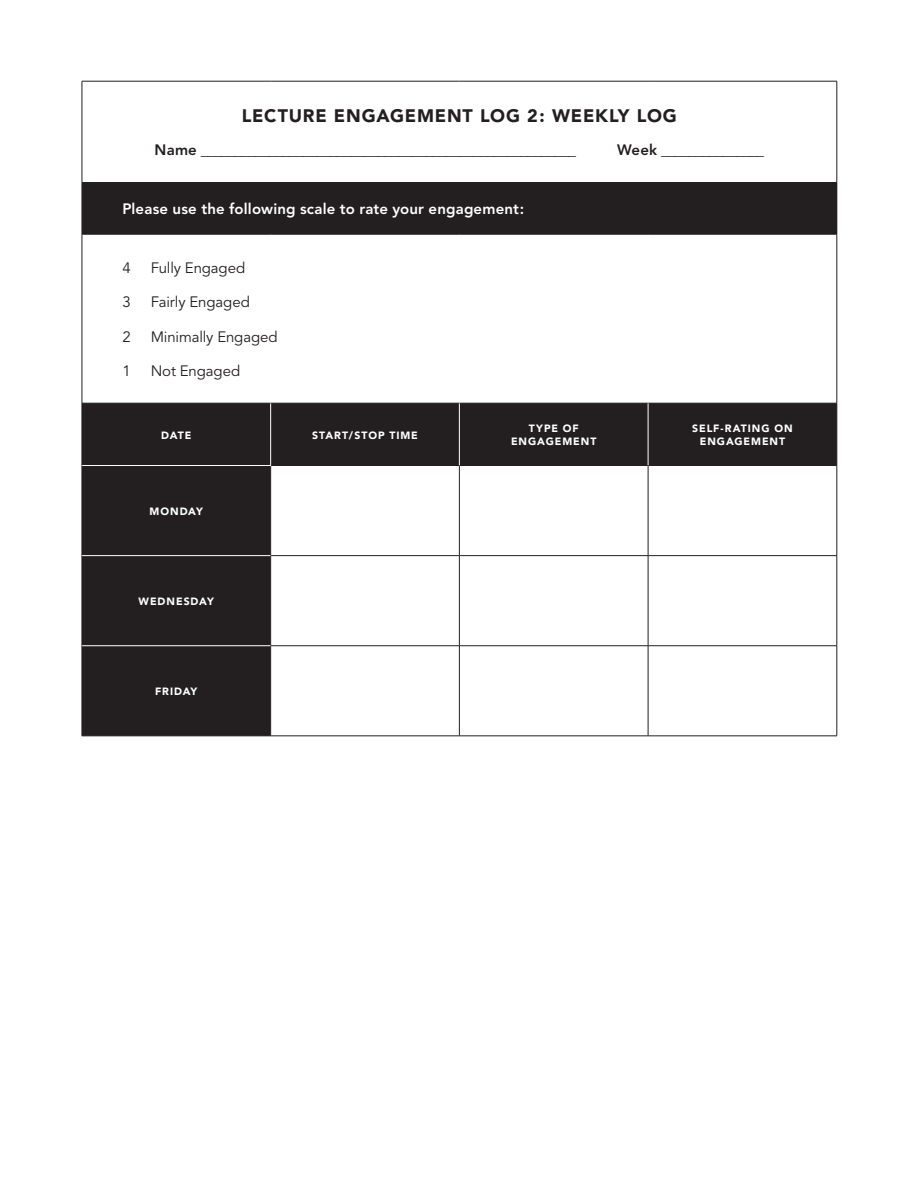
<style>
.page{position:relative;width:918px;height:1188px;background:#fff}
.page>*{position:absolute;margin:0;border:0;box-sizing:border-box;transform-origin:0 0}
.t1{font:900 18px "Avenir";letter-spacing:.045em;color:#231f20}
.t2{font:15px "Avenir";letter-spacing:-.01em;color:#231f20}
.t3{font:800 15px "Avenir";letter-spacing:.01em;color:#fff}
.t4{font:900 10.5px/13.5px "Avenir";letter-spacing:.09em;color:#fff;text-align:center}
.s1{font-weight:800}
</style>
<div class="page">
<div style="left:82px;top:183px;width:755px;height:51px;background:#231f20"></div>
<div style="left:83px;top:404px;width:754px;height:332px;background:#231f20"></div>
<svg style="left:271px;top:466px;width:566px;height:270px"></svg>
<hr style="left:837px;top:81px;width:1px;height:101px;background:#231f20">
<hr style="left:82px;top:81px;width:189px;height:1px;background:#231f20">
<hr style="left:82px;top:81px;width:1px;height:101px;background:#231f20">
<hr style="left:271px;top:81px;width:188px;height:1px;background:#231f20">
<hr style="left:459px;top:81px;width:189px;height:1px;background:#231f20">
<hr style="left:648px;top:81px;width:189px;height:1px;background:#231f20">
<hr style="left:270px;top:466px;width:1px;height:89px;background:#231f20">
<hr style="left:270px;top:556px;width:1px;height:90px;background:#231f20">
<hr style="left:270px;top:646px;width:1px;height:90px;background:#231f20">
<hr style="left:82px;top:403px;width:1px;height:63px;background:#231f20">
<hr style="left:82px;top:466px;width:1px;height:90px;background:#231f20">
<hr style="left:82px;top:556px;width:1px;height:90px;background:#231f20">
<hr style="left:82px;top:646px;width:1px;height:90px;background:#231f20">
<hr style="left:271px;top:465px;width:188px;height:1px;background:#231f20">
<hr style="left:459px;top:465px;width:189px;height:1px;background:#231f20">
<hr style="left:648px;top:465px;width:189px;height:1px;background:#231f20">
<hr style="left:270px;top:555px;width:189px;height:1px;background:#231f20">
<hr style="left:459px;top:555px;width:189px;height:1px;background:#231f20">
<hr style="left:648px;top:555px;width:189px;height:1px;background:#231f20">
<hr style="left:837px;top:403px;width:1px;height:62px;background:#231f20">
<hr style="left:459px;top:466px;width:1px;height:89px;background:#231f20">
<hr style="left:648px;top:466px;width:1px;height:89px;background:#231f20">
<hr style="left:837px;top:466px;width:1px;height:89px;background:#231f20">
<hr style="left:459px;top:556px;width:1px;height:90px;background:#231f20">
<hr style="left:648px;top:556px;width:1px;height:90px;background:#231f20">
<hr style="left:837px;top:556px;width:1px;height:90px;background:#231f20">
<hr style="left:459px;top:646px;width:1px;height:90px;background:#231f20">
<hr style="left:648px;top:646px;width:1px;height:90px;background:#231f20">
<hr style="left:837px;top:646px;width:1px;height:90px;background:#231f20">
<hr style="left:270px;top:645px;width:189px;height:1px;background:#231f20">
<hr style="left:459px;top:645px;width:189px;height:1px;background:#231f20">
<hr style="left:648px;top:645px;width:189px;height:1px;background:#231f20">
<hr style="left:82px;top:736px;width:189px;height:1px;background:#231f20">
<hr style="left:271px;top:736px;width:188px;height:1px;background:#231f20">
<hr style="left:459px;top:736px;width:189px;height:1px;background:#231f20">
<hr style="left:648px;top:736px;width:189px;height:1px;background:#231f20">
<hr style="left:82px;top:182px;width:189px;height:1px;background:#231f20">
<hr style="left:271px;top:182px;width:188px;height:1px;background:#231f20">
<hr style="left:459px;top:182px;width:189px;height:1px;background:#231f20">
<hr style="left:648px;top:182px;width:189px;height:1px;background:#231f20">
<hr style="left:837px;top:183px;width:1px;height:51px;background:#231f20">
<hr style="left:82px;top:234px;width:189px;height:1px;background:#231f20">
<hr style="left:82px;top:234px;width:1px;height:169px;background:#231f20">
<hr style="left:271px;top:234px;width:188px;height:1px;background:#231f20">
<hr style="left:459px;top:234px;width:189px;height:1px;background:#231f20">
<hr style="left:648px;top:234px;width:189px;height:1px;background:#231f20">
<hr style="left:837px;top:234px;width:1px;height:169px;background:#231f20">
<hr style="left:82px;top:403px;width:189px;height:1px;background:#231f20">
<hr style="left:271px;top:403px;width:188px;height:1px;background:#231f20">
<hr style="left:459px;top:403px;width:189px;height:1px;background:#231f20">
<hr style="left:648px;top:403px;width:189px;height:1px;background:#231f20">
<hr style="left:270px;top:403px;width:1px;height:62px;background:#fff">
<hr style="left:459px;top:403px;width:1px;height:62px;background:#fff">
<hr style="left:648px;top:403px;width:1px;height:62px;background:#fff">
<hr style="left:82px;top:465px;width:189px;height:1px;background:#fff">
<hr style="left:82px;top:555px;width:188px;height:1px;background:#fff">
<hr style="left:82px;top:645px;width:188px;height:1px;background:#fff">
<p class="t1" style="left:242px;top:105px;width:437px">LECTURE ENGAGEMENT LOG 2: WEEKLY LOG</p>
<p class="t2" style="left:155px;top:142px;width:423px"><span class="s1">Name</span> _______________________________________________________</p>
<p class="t2" style="left:617px;top:142px;width:148px"><span class="s1">Week</span> _______________</p>
<p class="t3" style="left:122px;top:200px;width:403px">Please use the following scale to rate your engagement:</p>
<p class="t2" style="left:122px;top:259px;width:10px">4</p>
<p class="t2" style="left:151px;top:259px;width:96px">Fully Engaged</p>
<p class="t2" style="left:122px;top:293px;width:10px">3</p>
<p class="t2" style="left:151px;top:293px;width:101px">Fairly Engaged</p>
<p class="t2" style="left:122px;top:328px;width:10px">2</p>
<p class="t2" style="left:151px;top:328px;width:128px">Minimally Engaged</p>
<p class="t2" style="left:122px;top:362px;width:10px">1</p>
<p class="t2" style="left:151px;top:362px;width:91px">Not Engaged</p>
<p class="t4" style="left:161px;top:428px;width:32px">DATE</p>
<p class="t4" style="left:312px;top:428px;width:107px">START/STOP TIME</p>
<p class="t4" style="left:511px;top:421px;width:87px">TYPE OF<br>ENGAGEMENT</p>
<p class="t4" style="left:692px;top:421px;width:102px">SELF-RATING ON<br>ENGAGEMENT</p>
<p class="t4" style="left:150px;top:504px;width:55px">MONDAY</p>
<p class="t4" style="left:139px;top:594px;width:77px">WEDNESDAY</p>
<p class="t4" style="left:155px;top:685px;width:44px">FRIDAY</p>
</div>
